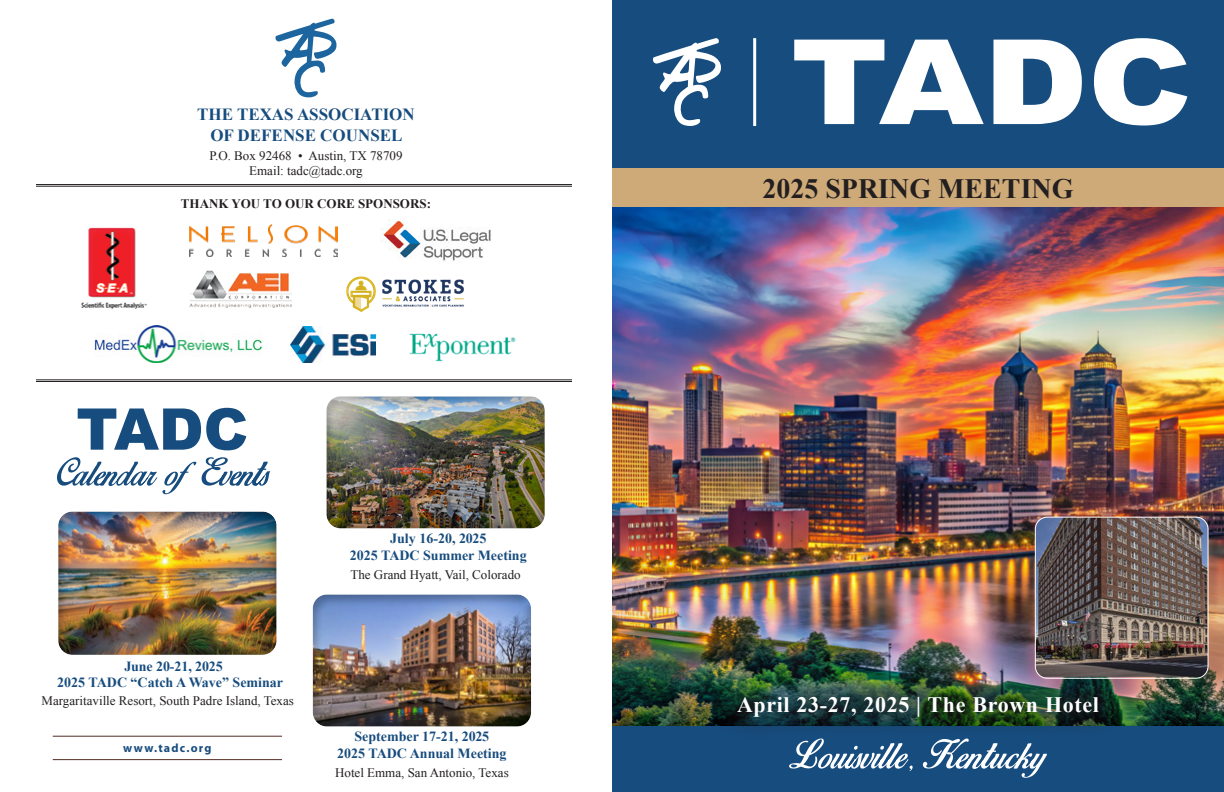
<style>
.page{position:relative;width:1224px;height:792px;background:#fff}
.page>*{position:absolute;margin:0;border:0;box-sizing:border-box;transform-origin:0 0}
.t1{font:700 28px "Times New Roman";color:#231f20}
.t2{font:700 22px "Times New Roman";letter-spacing:.03em;color:#fff}
.t3{font:700 17px/20.4px "Times New Roman";color:#174c7e;text-align:center}
.t4{font:700 14px/17.1px "Times New Roman";color:#174c7e;text-align:center}
.t5{font:13px/15px "Times New Roman";color:#231f20;text-align:center}
.t6{font:700 13px "Times New Roman";color:#231f20}
.t7{font:700 12px "Myriad Pro";letter-spacing:.1em;color:#174c7e}
</style>
<div class="page">
<div style="left:612px;top:724px;width:612px;height:68px;background:#174c7e"></div>
<img style="left:612px;top:207px;width:612px;height:518px">
<div style="left:612px;top:0;width:612px;height:168px;background:#174c7e"></div>
<svg style="left:653px;top:38px;width:68px;height:88px"></svg>
<hr style="left:753px;top:38px;width:3px;height:88px;background:#fff">
<svg style="left:794px;top:38px;width:393px;height:88px"></svg>
<div style="left:612px;top:168px;width:612px;height:39px;background:#ceaa78"></div>
<svg style="left:275px;top:19px;width:62px;height:78px"></svg>
<hr style="left:53px;top:736px;width:229px;height:1px;background:#542c23">
<hr style="left:53px;top:759px;width:229px;height:1px;background:#542c23">
<div style="left:57px;top:511px;width:221px;height:145px;background:#231f20;opacity:.28"></div>
<div style="left:325px;top:394px;width:221px;height:135px;background:#231f20;opacity:.28"></div>
<div style="left:312px;top:593px;width:221px;height:134px;background:#231f20;opacity:.28"></div>
<svg style="left:78px;top:408px;width:168px;height:42px"></svg>
<hr style="left:36px;top:184px;width:536px;height:1px;background:#231f20">
<hr style="left:36px;top:186px;width:536px;height:1px;background:#231f20">
<hr style="left:36px;top:380px;width:536px;height:1px;background:#231f20">
<hr style="left:36px;top:381px;width:536px;height:1px;background:#231f20">
<div style="left:714px;top:672px;width:408px;height:68px;background:#231f20;opacity:.75"></div>
<svg style="left:789px;top:738px;width:258px;height:40px"></svg>
<svg style="left:57px;top:457px;width:213px;height:37px"></svg>
<img style="left:81px;top:227px;width:66px;height:83px">
<img style="left:380px;top:219px;width:111px;height:42px">
<img style="left:189px;top:225px;width:149px;height:32px">
<img style="left:189px;top:271px;width:103px;height:36px">
<img style="left:291px;top:327px;width:85px;height:36px">
<img style="left:409px;top:333px;width:107px;height:29px">
<img style="left:95px;top:325px;width:168px;height:38px">
<img style="left:346px;top:276px;width:118px;height:36px">
<img style="left:1035px;top:517px;width:173px;height:160px">
<div style="left:1035px;top:517px;width:174px;height:162px;border:1px solid #fff;border-radius:12px"></div>
<h3 class="t3" style="left:197px;top:104px;width:219px">THE TEXAS ASSOCIATION<br>OF DEFENSE COUNSEL</h3>
<p class="t5" style="left:209px;top:148px;width:195px">P.O. Box 92468 • Austin, TX 78709<br>Email: tadc@tadc.org</p>
<p class="t6" style="left:181px;top:194px;width:252px">THANK YOU TO OUR CORE SPONSORS:</p>
<p class="t4" style="left:57px;top:658px;width:227px;line-height:16px">June 20-21, 2025<br>2025 TADC “Catch A Wave” Seminar</p>
<p class="t5" style="left:42px;top:693px;width:254px">Margaritaville Resort, South Padre Island, Texas</p>
<p class="t7" style="left:123px;top:740px;width:90px">www.tadc.org</p>
<p class="t4" style="left:350px;top:529px;width:178px">July 16-20, 2025<br>2025 TADC Summer Meeting</p>
<p class="t5" style="left:351px;top:567px;width:172px">The Grand Hyatt, Vail, Colorado</p>
<p class="t4" style="left:337px;top:728px;width:171px">September 17-21, 2025<br>2025 TADC Annual Meeting</p>
<p class="t5" style="left:335px;top:765px;width:175px">Hotel Emma, San Antonio, Texas</p>
<h1 class="t1" style="left:762px;top:169px;width:313px">2025 SPRING MEETING</h1>
<h2 class="t2" style="left:737px;top:689px;width:363px">April 23-27, 2025 | The Brown Hotel</h2>
</div>
